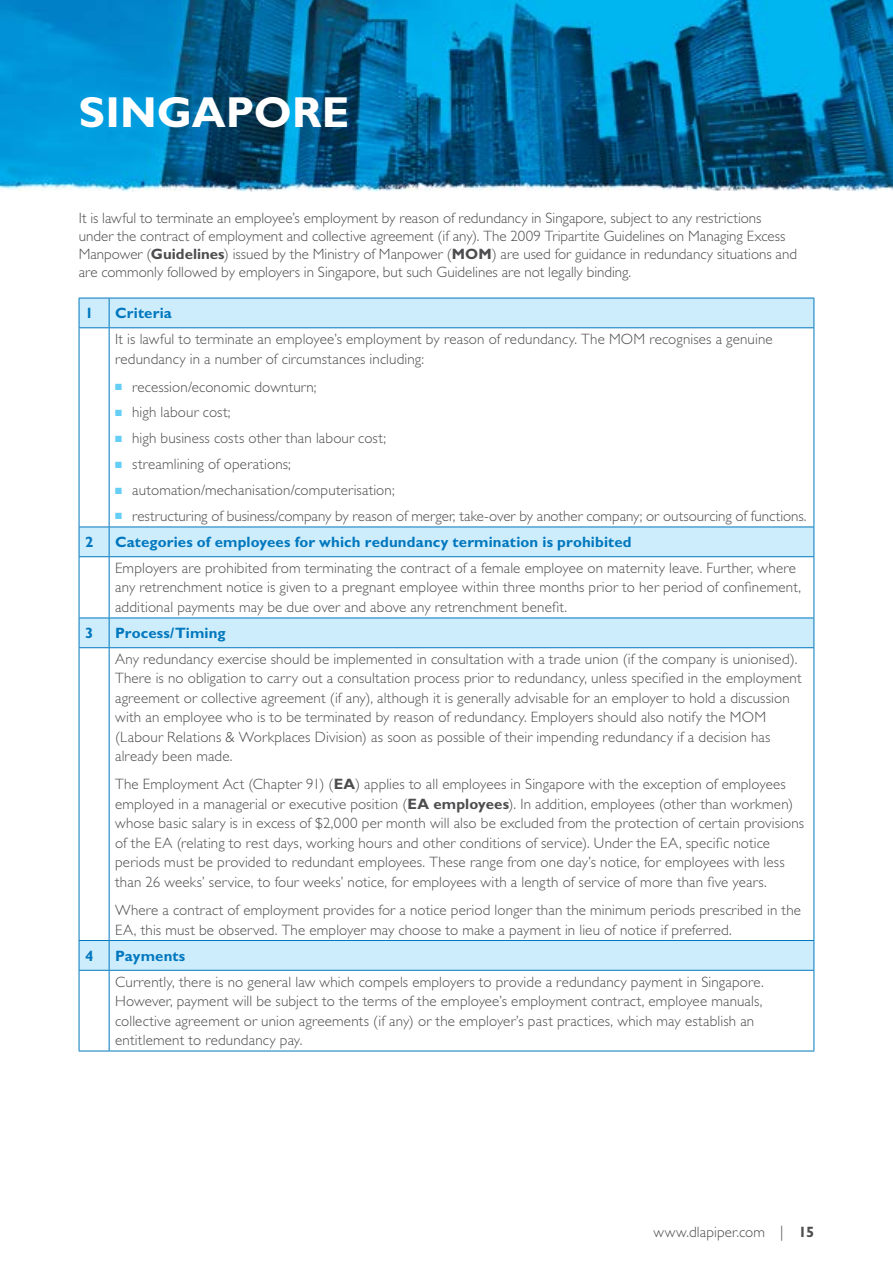
<style>
.page{position:relative;width:893px;height:1263px;background:#fff}
.page>*{position:absolute;margin:0;border:0;box-sizing:border-box;transform-origin:0 0}
.t1{font:700 43.5px "Gill Sans Std";letter-spacing:.005em;color:#fff}
.t2{font:300 15px/19.5px "Gill Sans Std";letter-spacing:.01em;color:#4d4d4f}
.t3{font:700 15px "Gill Sans Std";letter-spacing:.01em;color:#0077be}
.s1{font-weight:700}
.s2{color:#65cef6}
</style>
<div class="page">
<img style="left:0;top:0;width:893px;height:191px">
<svg style="left:80px;top:299px;width:734px;height:671px"></svg>
<hr style="left:109px;top:298px;width:705px;height:1px;background:#0077be">
<svg style="left:814px;top:298px;width:1px;height:29px"></svg>
<hr style="left:109px;top:327px;width:705px;height:1px;background:#0077be">
<hr style="left:79px;top:328px;width:1px;height:199px;background:#0077be">
<hr style="left:109px;top:328px;width:1px;height:199px;background:#0077be">
<hr style="left:814px;top:328px;width:1px;height:199px;background:#0077be">
<hr style="left:79px;top:557px;width:1px;height:61px;background:#0077be">
<hr style="left:109px;top:557px;width:1px;height:61px;background:#0077be">
<hr style="left:814px;top:557px;width:1px;height:61px;background:#0077be">
<hr style="left:79px;top:648px;width:1px;height:292px;background:#0077be">
<hr style="left:109px;top:648px;width:1px;height:292px;background:#0077be">
<hr style="left:814px;top:648px;width:1px;height:292px;background:#0077be">
<hr style="left:79px;top:971px;width:1px;height:80px;background:#0077be">
<hr style="left:109px;top:971px;width:1px;height:80px;background:#0077be">
<hr style="left:814px;top:971px;width:1px;height:80px;background:#0077be">
<hr style="left:79px;top:1051px;width:30px;height:1px;background:#0077be">
<hr style="left:109px;top:1051px;width:705px;height:1px;background:#0077be">
<hr style="left:79px;top:298px;width:30px;height:1px;background:#0077be">
<svg style="left:79px;top:298px;width:1px;height:29px"></svg>
<svg style="left:109px;top:298px;width:1px;height:29px"></svg>
<hr style="left:79px;top:327px;width:30px;height:1px;background:#0077be">
<hr style="left:79px;top:527px;width:30px;height:1px;background:#0077be">
<svg style="left:79px;top:527px;width:1px;height:29px"></svg>
<hr style="left:79px;top:556px;width:30px;height:1px;background:#0077be">
<hr style="left:109px;top:527px;width:705px;height:1px;background:#0077be">
<svg style="left:109px;top:527px;width:1px;height:29px"></svg>
<svg style="left:814px;top:527px;width:1px;height:29px"></svg>
<hr style="left:109px;top:556px;width:705px;height:1px;background:#0077be">
<hr style="left:79px;top:618px;width:30px;height:1px;background:#0077be">
<svg style="left:79px;top:618px;width:1px;height:29px"></svg>
<hr style="left:79px;top:647px;width:30px;height:1px;background:#0077be">
<hr style="left:109px;top:618px;width:705px;height:1px;background:#0077be">
<svg style="left:109px;top:618px;width:1px;height:29px"></svg>
<svg style="left:814px;top:618px;width:1px;height:29px"></svg>
<hr style="left:109px;top:647px;width:705px;height:1px;background:#0077be">
<hr style="left:79px;top:940px;width:30px;height:1px;background:#0077be">
<svg style="left:79px;top:941px;width:1px;height:29px"></svg>
<hr style="left:79px;top:970px;width:30px;height:1px;background:#0077be">
<hr style="left:109px;top:940px;width:705px;height:1px;background:#0077be">
<svg style="left:109px;top:941px;width:1px;height:29px"></svg>
<svg style="left:814px;top:941px;width:1px;height:29px"></svg>
<hr style="left:109px;top:970px;width:705px;height:1px;background:#0077be">
<h1 class="t1" style="left:79px;top:87px;width:272px">Singapore</h1>
<p class="t2" style="left:79px;top:209px;width:720px;line-height:18px">It is lawful to terminate an employee’s employment by reason of redundancy in Singapore, subject to any restrictions under the contract of employment and collective agreement (if any). The 2009 Tripartite Guidelines on Managing Excess Manpower (<span class="s1">Guidelines</span>) issued by the Ministry of Manpower (<span class="s1">MOM</span>) are used for guidance in redundancy situations and are commonly followed by employers in Singapore, but such Guidelines are not legally binding.</p>
<p class="t3" style="left:85px;top:304px;width:10px">1</p>
<p class="t3" style="left:115px;top:304px;width:58px">Criteria</p>
<p class="t2" style="left:115px;top:329px;width:659px">It is lawful to terminate an employee’s employment by reason of redundancy. The MOM recognises a genuine redundancy in a number of circumstances including:</p>
<p class="t2" style="left:115px;top:377px;width:203px"><span class="s2">■</span> recession/economic downturn;</p>
<p class="t2" style="left:115px;top:403px;width:117px"><span class="s2">■</span> high labour cost;</p>
<p class="t2" style="left:115px;top:429px;width:272px"><span class="s2">■</span> high business costs other than labour cost;</p>
<p class="t2" style="left:115px;top:455px;width:177px"><span class="s2">■</span> streamlining of operations;</p>
<p class="t2" style="left:115px;top:480px;width:281px"><span class="s2">■</span> automation/mechanisation/computerisation;</p>
<p class="t2" style="left:115px;top:506px;width:693px"><span class="s2">■</span> restructuring of business/company by reason of merger, take-over by another company; or outsourcing of functions.</p>
<p class="t3" style="left:85px;top:533px;width:10px">2</p>
<p class="t3" style="left:115px;top:533px;width:518px">Categories of employees for which redundancy termination is prohibited</p>
<p class="t2" style="left:115px;top:558px;width:687px">Employers are prohibited from terminating the contract of a female employee on maternity leave. Further, where any retrenchment notice is given to a pregnant employee within three months prior to her period of confinement, additional payments may be due over and above any retrenchment benefit.</p>
<p class="t3" style="left:85px;top:624px;width:10px">3</p>
<p class="t3" style="left:115px;top:624px;width:112px">Process/Timing</p>
<p class="t2" style="left:115px;top:649px;width:688px">Any redundancy exercise should be implemented in consultation with a trade union (if the company is unionised).<br>There is no obligation to carry out a consultation process prior to redundancy, unless specified in the employment agreement or collective agreement (if any), although it is generally advisable for an employer to hold a discussion with an employee who is to be terminated by reason of redundancy. Employers should also notify the MOM (Labour Relations &amp; Workplaces Division) as soon as possible of their impending redundancy if a decision has already been made.</p>
<p class="t2" style="left:115px;top:775px;width:690px">The Employment Act (Chapter 91) (<span class="s1">EA</span>) applies to all employees in Singapore with the exception of employees employed in a managerial or executive position (<span class="s1">EA employees</span>). In addition, employees (other than workmen) whose basic salary is in excess of $2,000 per month will also be excluded from the protection of certain provisions of the EA (relating to rest days, working hours and other conditions of service). Under the EA, specific notice periods must be provided to redundant employees. These range from one day’s notice, for employees with less than 26 weeks’ service, to four weeks’ notice, for employees with a length of service of more than five years.</p>
<p class="t2" style="left:115px;top:900px;width:687px">Where a contract of employment provides for a notice period longer than the minimum periods prescribed in the<br>EA, this must be observed. The employer may choose to make a payment in lieu of notice if preferred.</p>
<p class="t3" style="left:85px;top:946px;width:10px">4</p>
<p class="t3" style="left:115px;top:946px;width:72px">Payments</p>
<p class="t2" style="left:115px;top:972px;width:650px">Currently, there is no general law which compels employers to provide a redundancy payment in Singapore.<br>However, payment will be subject to the terms of the employee’s employment contract, employee manuals, collective agreement or union agreements (if any) or the employer’s past practices, which may establish an entitlement to redundancy pay.</p>
<p class="t2" style="left:653px;top:1222px;width:162px">www.dlapiper.com | <span class="s1">15</span></p>
</div>
